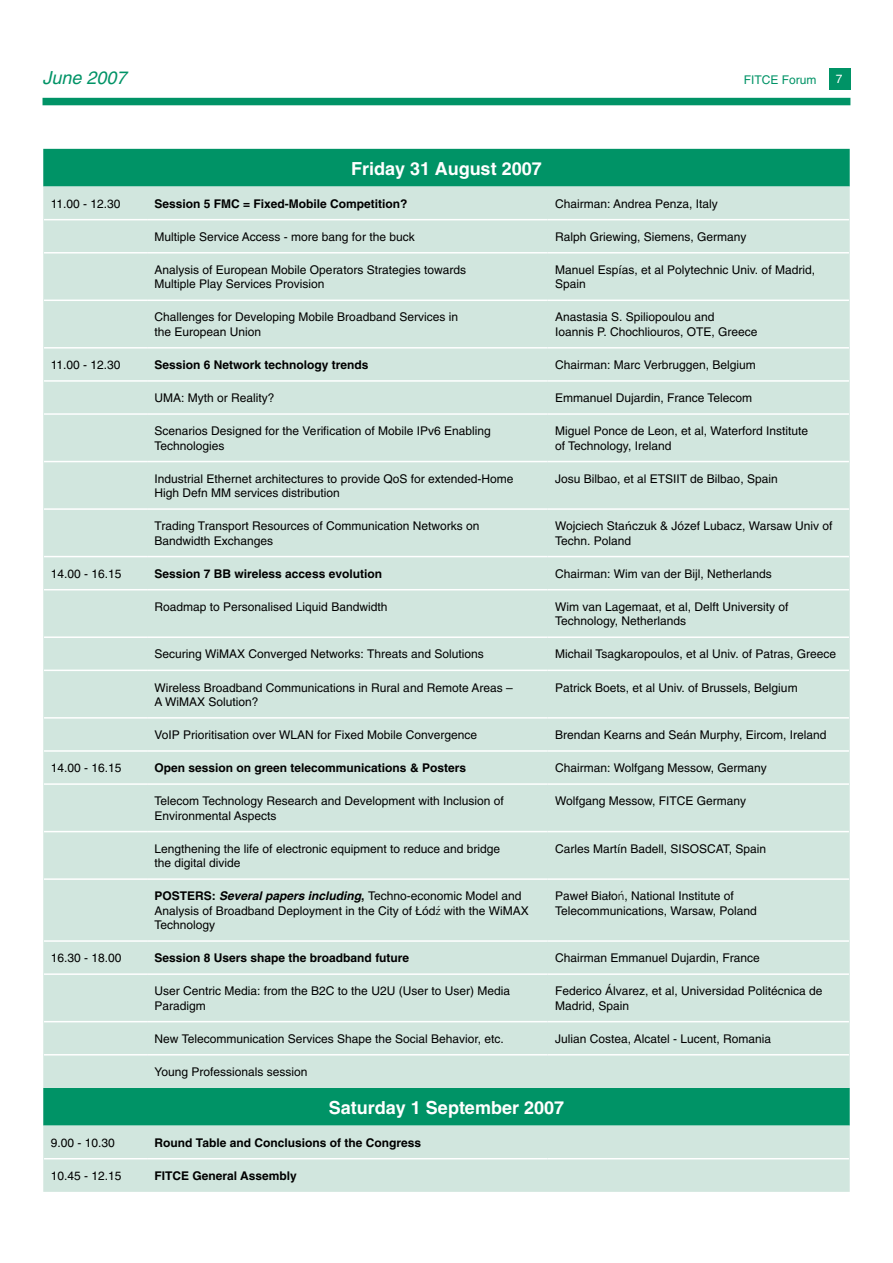
<style>
.page{position:relative;width:893px;height:1263px;background:#fff}
.page>*{position:absolute;margin:0;border:0;box-sizing:border-box;transform-origin:0 0}
.t1{font:700 18px "Helvetica";color:#fff}
.t2{font:italic 18px "Helvetica";color:#009366}
.t3{font:12px/14.4px "Helvetica";color:#000}
.t4{font:700 12px "Helvetica";color:#000}
.t5{font:12px "Helvetica";color:#009366}
.t6{font:12px "Helvetica";color:#fff}
.s1{font-family:"Univers CE";font-weight:500}
.s2{font-weight:700}
.s3{font-weight:700;font-style:italic}
.s4{font-family:"Univers CE";font-weight:300}
</style>
<div class="page">
<div style="left:43px;top:98px;width:807px;height:7px;background:#009366"></div>
<div style="left:829px;top:68px;width:21px;height:21px;background:#009366"></div>
<div style="left:43px;top:149px;width:807px;height:38px;background:#009366"></div>
<div style="left:43px;top:187px;width:807px;height:1005px;background:#d1e6de"></div>
<hr style="left:44px;top:219px;width:103px;height:1px;background:#fff">
<hr style="left:147px;top:219px;width:401px;height:1px;background:#fff">
<hr style="left:548px;top:219px;width:301px;height:1px;background:#fff">
<hr style="left:44px;top:252px;width:103px;height:1px;background:#fff">
<hr style="left:147px;top:252px;width:401px;height:1px;background:#fff">
<hr style="left:548px;top:252px;width:301px;height:1px;background:#fff">
<hr style="left:44px;top:300px;width:103px;height:1px;background:#fff">
<hr style="left:147px;top:300px;width:401px;height:1px;background:#fff">
<hr style="left:548px;top:300px;width:301px;height:1px;background:#fff">
<hr style="left:44px;top:347px;width:103px;height:2px;background:#fff">
<hr style="left:147px;top:347px;width:401px;height:2px;background:#fff">
<hr style="left:548px;top:347px;width:301px;height:2px;background:#fff">
<hr style="left:44px;top:380px;width:103px;height:2px;background:#fff">
<hr style="left:147px;top:380px;width:401px;height:2px;background:#fff">
<hr style="left:548px;top:380px;width:301px;height:2px;background:#fff">
<hr style="left:44px;top:413px;width:103px;height:2px;background:#fff">
<hr style="left:147px;top:413px;width:401px;height:2px;background:#fff">
<hr style="left:548px;top:413px;width:301px;height:2px;background:#fff">
<hr style="left:44px;top:461px;width:103px;height:1px;background:#fff">
<hr style="left:147px;top:461px;width:401px;height:1px;background:#fff">
<hr style="left:548px;top:461px;width:301px;height:1px;background:#fff">
<hr style="left:44px;top:508px;width:103px;height:2px;background:#fff">
<hr style="left:147px;top:508px;width:401px;height:2px;background:#fff">
<hr style="left:548px;top:508px;width:301px;height:2px;background:#fff">
<hr style="left:44px;top:556px;width:103px;height:1px;background:#fff">
<hr style="left:147px;top:556px;width:401px;height:1px;background:#fff">
<hr style="left:548px;top:556px;width:301px;height:1px;background:#fff">
<hr style="left:44px;top:589px;width:103px;height:1px;background:#fff">
<hr style="left:147px;top:589px;width:401px;height:1px;background:#fff">
<hr style="left:548px;top:589px;width:301px;height:1px;background:#fff">
<hr style="left:44px;top:636px;width:103px;height:2px;background:#fff">
<hr style="left:147px;top:636px;width:401px;height:2px;background:#fff">
<hr style="left:548px;top:636px;width:301px;height:2px;background:#fff">
<hr style="left:44px;top:670px;width:103px;height:1px;background:#fff">
<hr style="left:147px;top:670px;width:401px;height:1px;background:#fff">
<hr style="left:548px;top:670px;width:301px;height:1px;background:#fff">
<hr style="left:44px;top:717px;width:103px;height:2px;background:#fff">
<hr style="left:147px;top:717px;width:401px;height:2px;background:#fff">
<hr style="left:548px;top:717px;width:301px;height:2px;background:#fff">
<hr style="left:44px;top:750px;width:103px;height:2px;background:#fff">
<hr style="left:147px;top:750px;width:401px;height:2px;background:#fff">
<hr style="left:548px;top:750px;width:301px;height:2px;background:#fff">
<hr style="left:44px;top:783px;width:103px;height:2px;background:#fff">
<hr style="left:147px;top:783px;width:401px;height:2px;background:#fff">
<hr style="left:548px;top:783px;width:301px;height:2px;background:#fff">
<hr style="left:44px;top:831px;width:103px;height:1px;background:#fff">
<hr style="left:147px;top:831px;width:401px;height:1px;background:#fff">
<hr style="left:548px;top:831px;width:301px;height:1px;background:#fff">
<hr style="left:44px;top:878px;width:103px;height:2px;background:#fff">
<hr style="left:147px;top:878px;width:401px;height:2px;background:#fff">
<hr style="left:548px;top:878px;width:301px;height:2px;background:#fff">
<hr style="left:44px;top:940px;width:103px;height:2px;background:#fff">
<hr style="left:147px;top:940px;width:401px;height:2px;background:#fff">
<hr style="left:548px;top:940px;width:301px;height:2px;background:#fff">
<hr style="left:44px;top:973px;width:103px;height:2px;background:#fff">
<hr style="left:147px;top:973px;width:401px;height:2px;background:#fff">
<hr style="left:548px;top:973px;width:301px;height:2px;background:#fff">
<hr style="left:44px;top:1021px;width:103px;height:1px;background:#fff">
<hr style="left:147px;top:1021px;width:401px;height:1px;background:#fff">
<hr style="left:548px;top:1021px;width:301px;height:1px;background:#fff">
<hr style="left:44px;top:1054px;width:103px;height:1px;background:#fff">
<hr style="left:147px;top:1054px;width:401px;height:1px;background:#fff">
<hr style="left:548px;top:1054px;width:301px;height:1px;background:#fff">
<hr style="left:44px;top:1158px;width:103px;height:1px;background:#fff">
<hr style="left:147px;top:1158px;width:401px;height:1px;background:#fff">
<hr style="left:548px;top:1158px;width:301px;height:1px;background:#fff">
<h1 class="t2" style="left:43px;top:67px;width:86px">June 2007</h1>
<p class="t5" style="left:744px;top:73px;width:74px">FITCE Forum</p>
<p class="t6" style="left:836px;top:72px;width:8px">7</p>
<h1 class="t1" style="left:351px;top:157px;width:192px">Friday 31 August 2007</h1>
<p class="t3" style="left:51px;top:196px;width:71px">11.00 - 12.30</p>
<p class="t4" style="left:155px;top:196px;width:255px">Session 5 FMC = Fixed-Mobile Competition?</p>
<p class="t3" style="left:555px;top:196px;width:164px">Chairman: Andrea Penza, Italy</p>
<p class="t3" style="left:155px;top:229px;width:262px">Multiple Service Access - more bang for the buck</p>
<p class="t3" style="left:555px;top:229px;width:193px">Ralph Griewing, Siemens, Germany</p>
<p class="t3" style="left:155px;top:263px;width:313px">Analysis of European Mobile Operators Strategies towards<br>Multiple Play Services Provision</p>
<p class="t3" style="left:555px;top:263px;width:261px">Manuel Espías, et al Polytechnic Univ. of Madrid,<br>Spain</p>
<p class="t3" style="left:155px;top:310px;width:305px">Challenges for Developing Mobile Broadband Services in the European Union</p>
<p class="t3" style="left:555px;top:310px;width:204px">Anastasia S. Spiliopoulou and<br>Ioannis P. Chochliouros, OTE, Greece</p>
<p class="t3" style="left:51px;top:358px;width:71px">11.00 - 12.30</p>
<p class="t4" style="left:155px;top:357px;width:216px">Session 6 Network technology trends</p>
<p class="t3" style="left:555px;top:358px;width:202px">Chairman: Marc Verbruggen, Belgium</p>
<p class="t3" style="left:155px;top:391px;width:122px">UMA: Myth or Reality?</p>
<p class="t3" style="left:555px;top:391px;width:199px">Emmanuel Dujardin, France Telecom</p>
<p class="t3" style="left:155px;top:424px;width:338px">Scenarios Designed for the Verification of Mobile IPv6 Enabling<br>Technologies</p>
<p class="t3" style="left:555px;top:424px;width:255px">Miguel Ponce de Leon, et al, Waterford Institute of Technology, Ireland</p>
<p class="t3" style="left:155px;top:471px;width:360px">Industrial Ethernet architectures to provide QoS for extended-Home<br>High Defn MM services distribution</p>
<p class="t3" style="left:555px;top:471px;width:224px">Josu Bilbao, et al ETSIIT de Bilbao, Spain</p>
<p class="t3" style="left:155px;top:519px;width:326px">Trading Transport Resources of Communication Networks on<br>Bandwidth Exchanges</p>
<p class="t3" style="left:555px;top:519px;width:279px">Wojciech Sta<span class="s1">ń</span>czuk &amp; Józef Lubacz, Warsaw Univ of<br>Techn. Poland</p>
<p class="t3" style="left:51px;top:566px;width:72px">14.00 - 16.15</p>
<p class="t4" style="left:155px;top:566px;width:229px">Session 7 BB wireless access evolution</p>
<p class="t3" style="left:555px;top:566px;width:218px">Chairman: Wim van der Bijl, Netherlands</p>
<p class="t3" style="left:155px;top:599px;width:234px">Roadmap to Personalised Liquid Bandwidth</p>
<p class="t3" style="left:555px;top:599px;width:235px">Wim van Lagemaat, et al, Delft University of<br>Technology, Netherlands</p>
<p class="t3" style="left:155px;top:647px;width:331px">Securing WiMAX Converged Networks: Threats and Solutions</p>
<p class="t3" style="left:555px;top:647px;width:283px">Michail Tsagkaropoulos, et al Univ. of Patras, Greece</p>
<p class="t3" style="left:155px;top:680px;width:360px">Wireless Broadband Communications in Rural and Remote Areas –<br>A WiMAX Solution?</p>
<p class="t3" style="left:555px;top:680px;width:244px">Patrick Boets, et al Univ. of Brussels, Belgium</p>
<p class="t3" style="left:155px;top:727px;width:324px">VoIP Prioritisation over WLAN for Fixed Mobile Convergence</p>
<p class="t3" style="left:555px;top:727px;width:273px">Brendan Kearns and Seán Murphy, Eircom, Ireland</p>
<p class="t3" style="left:51px;top:761px;width:72px">14.00 - 16.15</p>
<p class="t4" style="left:155px;top:760px;width:313px">Open session on green telecommunications &amp; Posters</p>
<p class="t3" style="left:555px;top:761px;width:213px">Chairman: Wolfgang Messow, Germany</p>
<p class="t3" style="left:155px;top:794px;width:351px">Telecom Technology Research and Development with Inclusion of<br>Environmental Aspects</p>
<p class="t3" style="left:555px;top:794px;width:193px">Wolfgang Messow, FITCE Germany</p>
<p class="t3" style="left:155px;top:841px;width:347px">Lengthening the life of electronic equipment to reduce and bridge the digital divide</p>
<p class="t3" style="left:555px;top:841px;width:213px">Carles Martín Badell, SISOSCAT, Spain</p>
<p class="t3" style="left:155px;top:889px;width:376px"><span class="s2">POSTERS:</span> <span class="s3">Several papers including</span><span class="s2">,</span> Techno-economic Model and<br>Analysis of Broadband Deployment in the City of Łód<span class="s4">ź</span> with the WiMAX<br>Technology</p>
<p class="t3" style="left:555px;top:889px;width:203px">Paweł Biało<span class="s4">ń</span>, National Institute of<br>Telecommunications, Warsaw, Poland</p>
<p class="t3" style="left:51px;top:951px;width:72px">16.30 - 18.00</p>
<p class="t4" style="left:155px;top:950px;width:256px">Session 8 Users shape the broadband future</p>
<p class="t3" style="left:555px;top:951px;width:206px">Chairman Emmanuel Dujardin, France</p>
<p class="t3" style="left:155px;top:984px;width:357px">User Centric Media: from the B2C to the U2U (User to User) Media<br>Paradigm</p>
<p class="t3" style="left:555px;top:984px;width:269px">Federico Álvarez, et al, Universidad Politécnica de<br>Madrid, Spain</p>
<p class="t3" style="left:155px;top:1031px;width:351px">New Telecommunication Services Shape the Social Behavior, etc.</p>
<p class="t3" style="left:555px;top:1031px;width:218px">Julian Costea, Alcatel - Lucent, Romania</p>
<p class="t3" style="left:155px;top:1064px;width:154px">Young Professionals session</p>
<h1 class="t1" style="left:329px;top:1096px;width:237px">Saturday 1 September 2007</h1>
<p class="t3" style="left:51px;top:1135px;width:66px">9.00 - 10.30</p>
<p class="t4" style="left:155px;top:1135px;width:268px">Round Table and Conclusions of the Congress</p>
<p class="t3" style="left:51px;top:1168px;width:72px">10.45 - 12.15</p>
<p class="t4" style="left:155px;top:1168px;width:144px">FITCE General Assembly</p>
</div>
